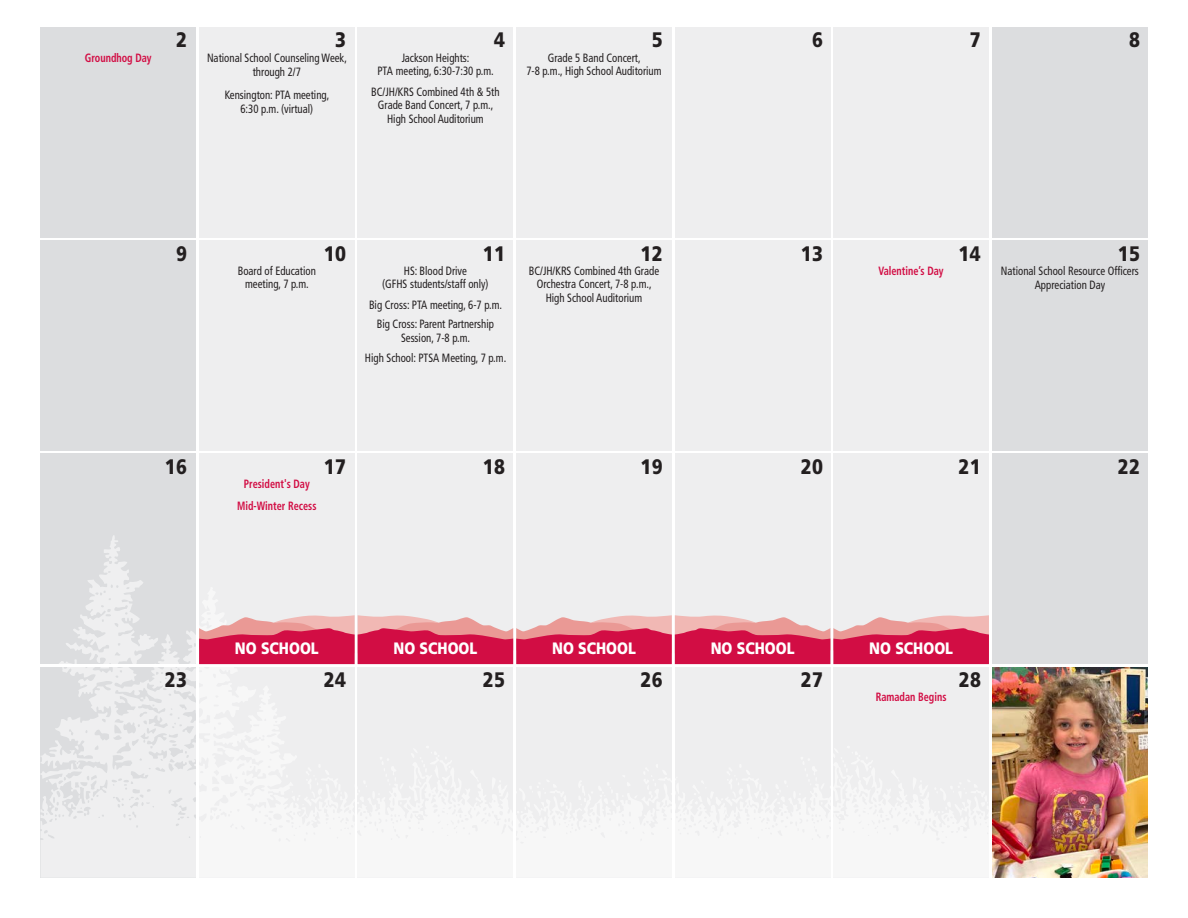
<style>
.page{position:relative;width:1188px;height:918px;background:#fff}
.page>*{position:absolute;margin:0;border:0;box-sizing:border-box;transform-origin:0 0}
.Grids_-_dates{font:900 21px "Frutiger LT Std";letter-spacing:.02em;color:#231f20;scale:.85 1}
.Grids_-_dates_____July_Aug{font:900 16.5px "Frutiger LT Std";color:#fff;scale:.85 1}
.Grids_-_events_txt{font:condensed 12px/13.5px "Frutiger LT Std";color:#231f20;text-align:center;scale:.9 1}
.Grids_-_holidays_-_minor{font:700 condensed 12px "Frutiger LT Std";color:#d20d44;scale:.85 1}
</style>
<div class="page">
<div style="left:40px;top:27px;width:156px;height:210px;background:#dcdddf"></div>
<div style="left:40px;top:240px;width:156px;height:211px;background:#dcdddf"></div>
<div style="left:40px;top:454px;width:156px;height:210px;background:#dcdddf"></div>
<div style="left:992px;top:27px;width:156px;height:210px;background:#dcdddf"></div>
<div style="left:992px;top:240px;width:156px;height:211px;background:#dcdddf"></div>
<div style="left:992px;top:454px;width:156px;height:210px;background:#dcdddf"></div>
<div style="left:199px;top:27px;width:156px;height:210px;background:#eeeeef"></div>
<div style="left:199px;top:240px;width:156px;height:211px;background:#eeeeef"></div>
<div style="left:199px;top:454px;width:156px;height:210px;background:#eeeeef"></div>
<div style="left:358px;top:27px;width:155px;height:210px;background:#eeeeef"></div>
<div style="left:358px;top:240px;width:155px;height:211px;background:#eeeeef"></div>
<div style="left:358px;top:454px;width:155px;height:210px;background:#eeeeef"></div>
<div style="left:516px;top:27px;width:156px;height:210px;background:#eeeeef"></div>
<div style="left:516px;top:240px;width:156px;height:211px;background:#eeeeef"></div>
<div style="left:516px;top:454px;width:156px;height:210px;background:#eeeeef"></div>
<div style="left:675px;top:27px;width:155px;height:210px;background:#eeeeef"></div>
<div style="left:675px;top:240px;width:155px;height:211px;background:#eeeeef"></div>
<div style="left:675px;top:454px;width:155px;height:210px;background:#eeeeef"></div>
<div style="left:833px;top:27px;width:156px;height:210px;background:#eeeeef"></div>
<div style="left:833px;top:240px;width:156px;height:211px;background:#eeeeef"></div>
<div style="left:833px;top:454px;width:156px;height:210px;background:#eeeeef"></div>
<svg style="left:41px;top:535px;width:948px;height:343px;fill:#eeeeef"></svg>
<svg style="left:199px;top:615px;width:790px;height:49px;background:#dc5071"></svg>
<img style="left:992px;top:667px;width:156px;height:211px">
<p class="Grids_-_holidays_-_minor" style="left:85px;top:51px;width:80px">Groundhog Day</p>
<p class="Grids_-_dates" style="left:176px;top:27px;width:14px">2</p>
<p class="Grids_-_dates" style="left:335px;top:27px;width:14px">3</p>
<p class="Grids_-_dates" style="left:494px;top:27px;width:14px">4</p>
<p class="Grids_-_dates" style="left:652px;top:27px;width:14px">5</p>
<p class="Grids_-_dates" style="left:812px;top:27px;width:14px">6</p>
<p class="Grids_-_dates" style="left:970px;top:27px;width:14px">7</p>
<p class="Grids_-_dates" style="left:1129px;top:27px;width:14px">8</p>
<p class="Grids_-_events_txt" style="left:207px;top:51px;width:157px">National School Counseling Week, through 2/7</p>
<p class="Grids_-_events_txt" style="left:225px;top:89px;width:118px">Kensington: PTA meeting,<br>6:30 p.m. (virtual)</p>
<p class="Grids_-_events_txt" style="left:377px;top:51px;width:131px">Jackson Heights:<br>PTA meeting, 6:30-7:30 p.m.</p>
<p class="Grids_-_events_txt" style="left:371px;top:85px;width:144px">BC/JH/KRS Combined 4th &amp; 5th<br>Grade Band Concert, 7 p.m.,<br>High School Auditorium</p>
<p class="Grids_-_events_txt" style="left:526px;top:51px;width:152px">Grade 5 Band Concert,<br>7-8 p.m., High School Auditorium</p>
<p class="Grids_-_dates" style="left:176px;top:240px;width:14px">9</p>
<p class="Grids_-_dates" style="left:324px;top:240px;width:28px">10</p>
<p class="Grids_-_dates" style="left:483px;top:240px;width:28px">11</p>
<p class="Grids_-_dates" style="left:640px;top:240px;width:28px">12</p>
<p class="Grids_-_dates" style="left:801px;top:240px;width:28px">13</p>
<p class="Grids_-_dates" style="left:958px;top:240px;width:28px">14</p>
<p class="Grids_-_dates" style="left:1118px;top:240px;width:28px">15</p>
<p class="Grids_-_events_txt" style="left:238px;top:264px;width:88px">Board of Education meeting, 7 p.m.</p>
<p class="Grids_-_holidays_-_minor" style="left:879px;top:264px;width:78px">Valentine’s Day</p>
<p class="Grids_-_events_txt" style="left:529px;top:264px;width:146px">BC/JH/KRS Combined 4th Grade<br>Orchestra Concert, 7-8 p.m.,<br>High School Auditorium</p>
<p class="Grids_-_events_txt" style="left:382px;top:264px;width:120px">HS: Blood Drive<br>(GFHS students/staff only)</p>
<p class="Grids_-_events_txt" style="left:369px;top:298px;width:149px">Big Cross: PTA meeting, 6-7 p.m.</p>
<p class="Grids_-_events_txt" style="left:377px;top:317px;width:132px">Big Cross: Parent Partnership<br>Session, 7-8 p.m.</p>
<p class="Grids_-_events_txt" style="left:365px;top:351px;width:158px">High School: PTSA Meeting, 7 p.m.</p>
<p class="Grids_-_events_txt" style="left:1001px;top:264px;width:155px">National School Resource Officers<br>Appreciation Day</p>
<p class="Grids_-_dates" style="left:165px;top:454px;width:28px">16</p>
<p class="Grids_-_dates" style="left:324px;top:454px;width:28px">17</p>
<p class="Grids_-_dates" style="left:483px;top:454px;width:28px">18</p>
<p class="Grids_-_dates" style="left:640px;top:454px;width:28px">19</p>
<p class="Grids_-_dates" style="left:801px;top:454px;width:28px">20</p>
<p class="Grids_-_dates" style="left:958px;top:454px;width:28px">21</p>
<p class="Grids_-_dates" style="left:1118px;top:454px;width:28px">22</p>
<p class="Grids_-_holidays_-_minor" style="left:244px;top:477px;width:79px">President's Day</p>
<p class="Grids_-_holidays_-_minor" style="left:237px;top:499px;width:95px">Mid-Winter Recess</p>
<p class="Grids_-_dates_____July_Aug" style="left:235px;top:638px;width:100px">NO SCHOOL</p>
<p class="Grids_-_dates_____July_Aug" style="left:394px;top:638px;width:100px">NO SCHOOL</p>
<p class="Grids_-_dates_____July_Aug" style="left:552px;top:638px;width:100px">NO SCHOOL</p>
<p class="Grids_-_dates_____July_Aug" style="left:711px;top:638px;width:100px">NO SCHOOL</p>
<p class="Grids_-_dates_____July_Aug" style="left:869px;top:638px;width:100px">NO SCHOOL</p>
<p class="Grids_-_dates" style="left:165px;top:667px;width:28px">23</p>
<p class="Grids_-_dates" style="left:324px;top:667px;width:28px">24</p>
<p class="Grids_-_dates" style="left:483px;top:667px;width:28px">25</p>
<p class="Grids_-_dates" style="left:640px;top:667px;width:28px">26</p>
<p class="Grids_-_dates" style="left:801px;top:667px;width:28px">27</p>
<p class="Grids_-_dates" style="left:959px;top:667px;width:28px">28</p>
<p class="Grids_-_holidays_-_minor" style="left:876px;top:690px;width:85px">Ramadan Begins</p>
</div>
